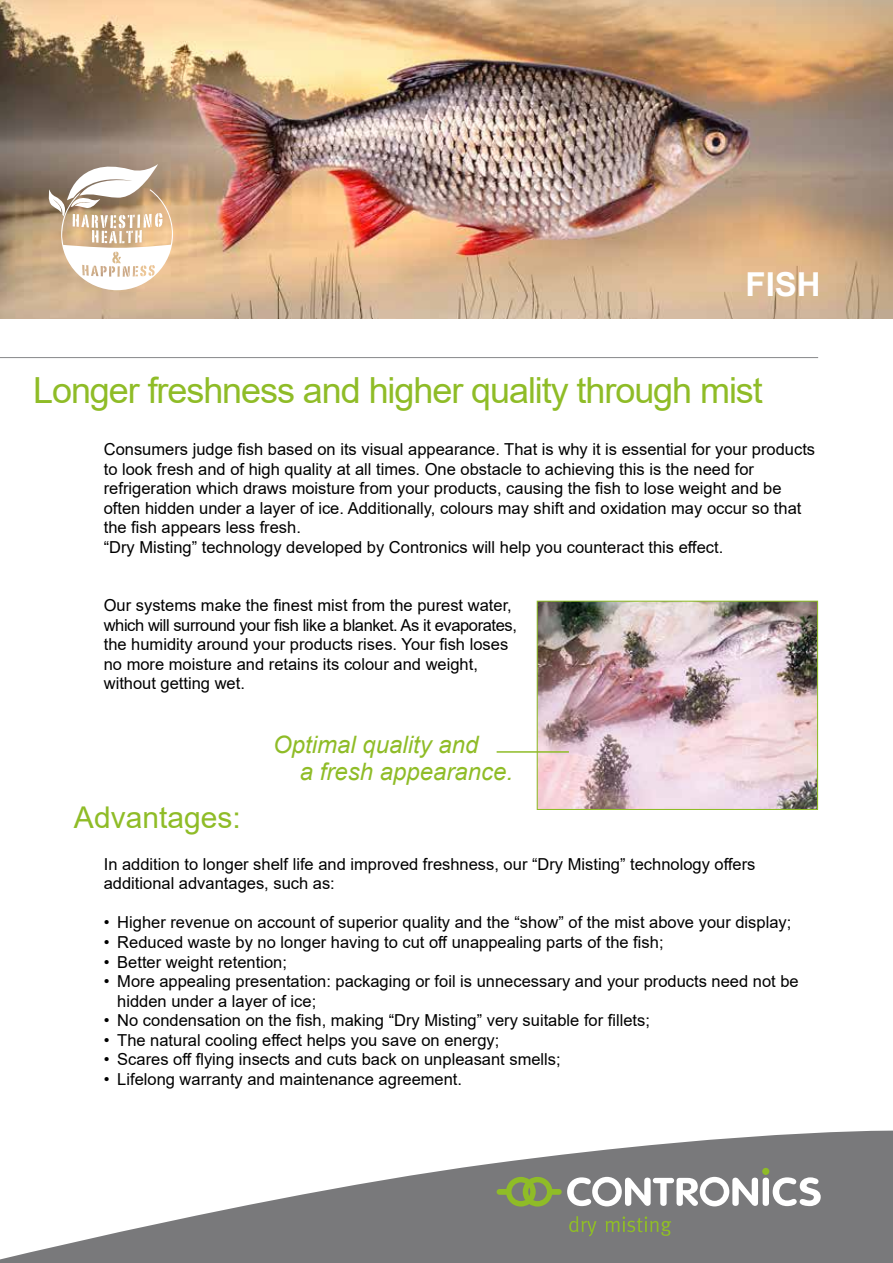
<style>
.page{position:relative;width:893px;height:1263px;background:#fff}
.page>*{position:absolute;margin:0;border:0;box-sizing:border-box;transform-origin:0 0}
.t1{font:36px "Arial";letter-spacing:-.03em;color:#8fbc27}
.t2{font:700 33px "Arial";color:#fff}
.t3{font:30px "Arial";color:#8fbc27}
.t4{font:italic 24px/27px "Arial";color:#8fbc27}
.t5{font:16.5px/19.5px "Arial";color:#000}
</style>
<div class="page">
<svg style="left:0;top:1130px;width:893px;height:133px;fill:#79797b"></svg>
<img style="left:0;top:0;width:893px;height:319px">
<hr style="left:0;top:357px;width:818px;height:1px;background:#87888a">
<svg style="left:47px;top:155px;width:126px;height:135px"></svg>
<div style="left:762px;top:1168px;width:7px;height:7px;background:#8fbc27;border-radius:50%"></div>
<div style="left:763px;top:1177px;width:6px;height:29px;background:#fff;border-radius:3px"></div>
<svg style="left:773px;top:1177px;width:48px;height:29px"></svg>
<svg style="left:497px;top:1177px;width:261px;height:29px"></svg>
<svg style="left:569px;top:1216px;width:27px;height:20px"></svg>
<svg style="left:606px;top:1216px;width:65px;height:20px"></svg>
<img style="left:539px;top:603px;width:277px;height:205px">
<div style="left:537px;top:601px;width:281px;height:209px;border:1px solid #8fbc27"></div>
<hr style="left:497px;top:751px;width:72px;height:2px;background:#8fbc27">
<h2 class="t2" style="left:745px;top:261px;width:77px">FISH</h2>
<h1 class="t1" style="left:33px;top:365px;width:731px">Longer freshness and higher quality through mist</h1>
<p class="t5" style="left:104px;top:440px;width:713px">Consumers judge fish based on its visual appearance. That is why it is essential for your products to look fresh and of high quality at all times. One obstacle to achieving this is the need for refrigeration which draws moisture from your products, causing the fish to lose weight and be often hidden under a layer of ice. Additionally, colours may shift and oxidation may occur so that the fish appears less fresh.<br>“Dry Misting” technology developed by Contronics will help you counteract this effect.</p>
<p class="t5" style="left:104px;top:596px;width:415px">Our systems make the finest mist from the purest water, which will surround your fish like a blanket. As it evaporates, the humidity around your products rises. Your fish loses no more moisture and retains its colour and weight, without getting wet.</p>
<h3 class="t3" style="left:74px;top:796px;width:168px">Advantages:</h3>
<h3 class="t4" style="left:300px;top:731px;width:215px;text-indent:-27px">Optimal quality and<br>a fresh appearance.</h3>
<p class="t5" style="left:104px;top:854px;width:653px">In addition to longer shelf life and improved freshness, our “Dry Misting” technology offers additional advantages, such as:</p>
<p class="t5" style="left:104px;top:913px;width:689px">• Higher revenue on account of superior quality and the “show” of the mist above your display;</p>
<p class="t5" style="left:104px;top:932px;width:561px">• Reduced waste by no longer having to cut off unappealing parts of the fish;</p>
<p class="t5" style="left:104px;top:952px;width:185px">• Better weight retention;</p>
<p class="t5" style="left:117px;top:971px;width:683px;text-indent:-13px">• More appealing presentation: packaging or foil is unnecessary and your products need not be hidden under a layer of ice;</p>
<p class="t5" style="left:104px;top:1010px;width:548px">• No condensation on the fish, making “Dry Misting” very suitable for fillets;</p>
<p class="t5" style="left:104px;top:1030px;width:397px">• The natural cooling effect helps you save on energy;</p>
<p class="t5" style="left:104px;top:1049px;width:459px">• Scares off flying insects and cuts back on unpleasant smells;</p>
<p class="t5" style="left:104px;top:1069px;width:360px">• Lifelong warranty and maintenance agreement.</p>
</div>
